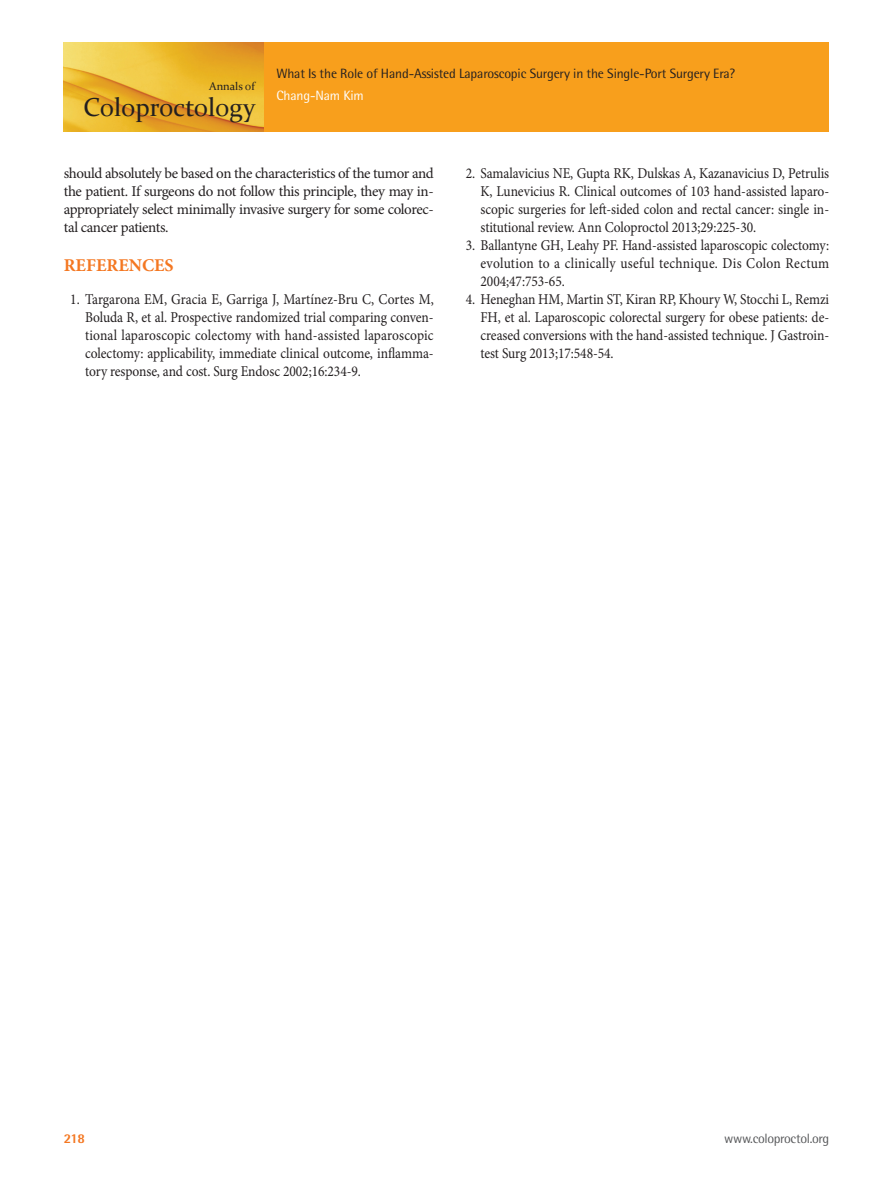
<style>
.page{position:relative;width:893px;height:1191px;background:#fff}
.page>*{position:absolute;margin:0;border:0;box-sizing:border-box;transform-origin:0 0}
.t1{font:25.95px "Constantia";color:#231f20}
.본문제목_대{font:700 18px "Minion Pro";color:#f47721}
.참고문헌1{font:15px/18px "Minion Pro";letter-spacing:-.005em;color:#231f20;text-align:justify;scale:.9 1}
.본문{font:15px/18px "Minion Pro";letter-spacing:-.025em;color:#231f20;text-align:justify}
.t2{font:13.5px "Rotis Semi Sans Std";letter-spacing:-.01em;color:#231f20}
.t3{font:13.5px "Rotis Semi Sans Std";letter-spacing:-.025em;color:#57585a}
.t4{font:13.5px "Rotis Semi Sans Std";letter-spacing:-.01em;color:#fff}
.t5{font:800 13.5px "Rotis Semi Sans Std";color:#f47721}
.t6{font:11.25px "Constantia";color:#231f20}
</style>
<div class="page">
<div style="left:264px;top:43px;width:565px;height:89px;background:#f89f1c"></div>
<img style="left:64px;top:43px;width:200px;height:89px">
<p class="t6" style="left:209px;top:79px;width:47px">Annals of</p>
<h1 class="t1" style="left:83px;top:90px;width:174px">Coloproctology</h1>
<p class="t2" style="left:276px;top:66px;width:460px">What Is the Role of Hand-Assisted Laparoscopic Surgery in the Single-Port Surgery Era?</p>
<p class="t4" style="left:276px;top:88px;width:89px">Chang-Nam Kim</p>
<p class="본문" style="left:64px;top:164px;width:372px">should absolutely be based on the characteristics of the tumor and the patient. If surgeons do not follow this principle, they may in&shy;appropriately select minimally invasive surgery for some colorec&shy;tal cancer patients.</p>
<p class="본문제목_대" style="left:64px;top:252px;width:111px">REFERENCES</p>
<p class="참고문헌1" style="left:85px;top:290px;width:389px;text-indent:-15px">1. Targarona EM, Gracia E, Garriga J, Martínez-Bru C, Cortes M, Boluda R, et al. Prospective randomized trial comparing conven&shy;tional laparoscopic colectomy with hand-assisted laparoscopic colectomy: applicability, immediate clinical outcome, inflamma&shy;tory response, and cost. Surg Endosc 2002;16:234-9.</p>
<p class="참고문헌1" style="left:480px;top:164px;width:389px;text-indent:-15px">2. Samalavicius NE, Gupta RK, Dulskas A, Kazanavicius D, Petrulis K, Lunevicius R. Clinical outcomes of 103 hand-assisted laparo&shy;scopic surgeries for left-sided colon and rectal cancer: single in&shy;stitutional review. Ann Coloproctol 2013;29:225-30.</p>
<p class="참고문헌1" style="left:480px;top:236px;width:389px;text-indent:-15px">3. Ballantyne GH, Leahy PF. Hand-assisted laparoscopic colectomy: evolution to a clinically useful technique. Dis Colon Rectum 2004;47:753-65.</p>
<p class="참고문헌1" style="left:480px;top:290px;width:389px;text-indent:-15px">4. Heneghan HM, Martin ST, Kiran RP, Khoury W, Stocchi L, Remzi FH, et al. Laparoscopic colorectal surgery for obese patients: de&shy;creased conversions with the hand-assisted technique. J Gastroin&shy;test Surg 2013;17:548-54.</p>
<p class="t5" style="left:64px;top:1129px;width:23px">218</p>
<p class="t3" style="left:724px;top:1130px;width:106px">www.coloproctol.org</p>
</div>
